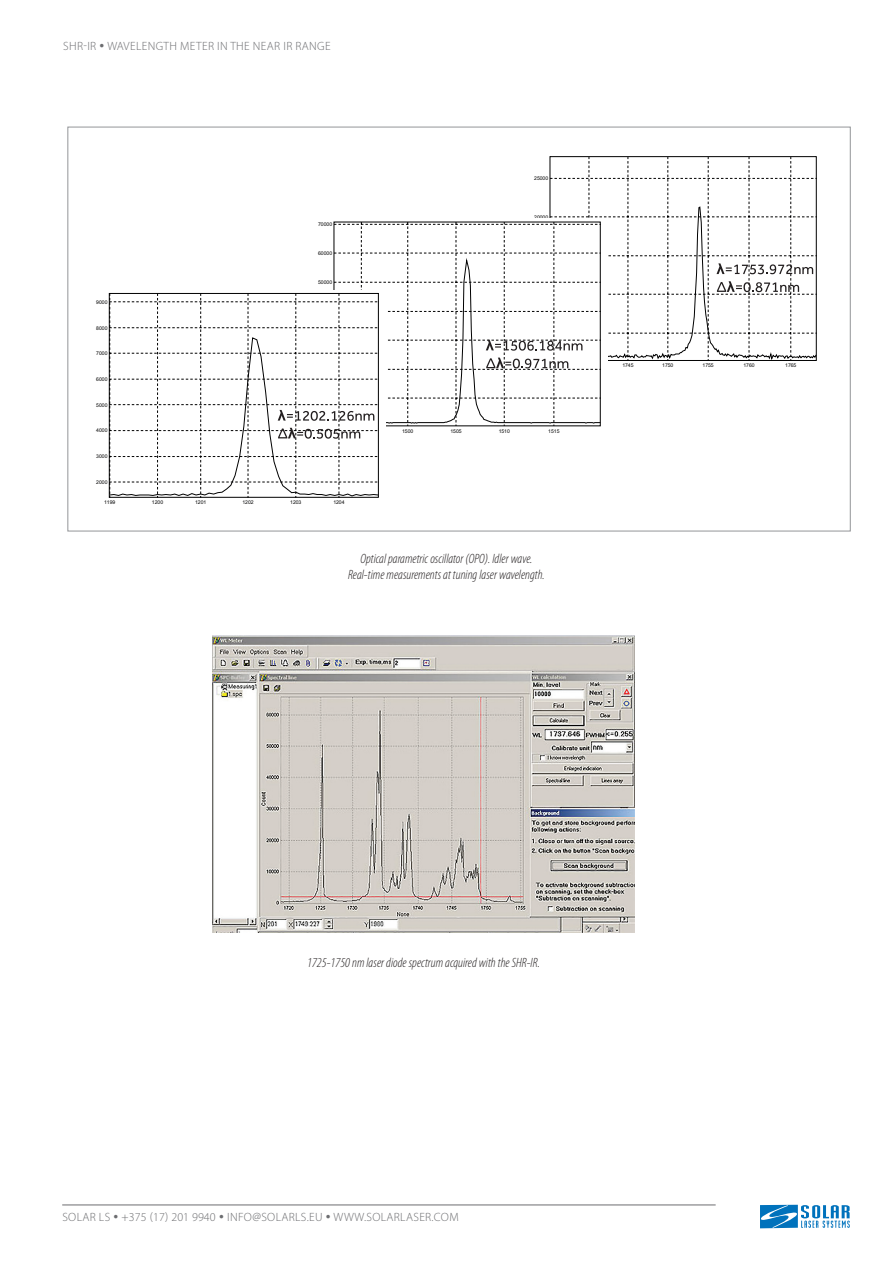
<style>
.page{position:relative;width:893px;height:1263px;background:#fff}
.page>*{position:absolute;margin:0;border:0;box-sizing:border-box;transform-origin:0 0}
.t1{font:italic 300 condensed 13.5px/16.2px "Myriad Pro";color:#231f20;text-align:center}
.t2{font:300 12px "Myriad Pro";letter-spacing:.03em;color:#6c6d70}
.t3{font:5.1px "Arial";letter-spacing:-.01em;color:#000001}
</style>
<div class="page">
<hr style="left:62px;top:1205px;width:654px;height:1px;background:#6c6d70">
<svg style="left:760px;top:1205px;width:90px;height:23px"></svg>
<svg style="left:110px;top:157px;width:706px;height:340px"></svg>
<img style="left:212px;top:636px;width:423px;height:297px">
<p class="t2" style="left:63px;top:39px;width:269px">SHR-IR • WAVELENGTH METER IN THE NEAR IR RANGE</p>
<p class="t3" style="left:318px;top:221px;width:15px">70000</p>
<p class="t3" style="left:318px;top:250px;width:15px">60000</p>
<p class="t3" style="left:96px;top:298px;width:13px">9000</p>
<p class="t3" style="left:96px;top:324px;width:13px">8000</p>
<p class="t3" style="left:96px;top:350px;width:13px">7000</p>
<p class="t3" style="left:96px;top:376px;width:13px">6000</p>
<p class="t3" style="left:96px;top:401px;width:13px">5000</p>
<p class="t3" style="left:96px;top:427px;width:13px">4000</p>
<p class="t3" style="left:96px;top:453px;width:13px">3000</p>
<p class="t3" style="left:96px;top:479px;width:13px">2000</p>
<p class="t3" style="left:318px;top:279px;width:15px">50000</p>
<p class="t3" style="left:104px;top:499px;width:13px">1199</p>
<p class="t3" style="left:152px;top:499px;width:13px">1200</p>
<p class="t3" style="left:195px;top:499px;width:13px">1201</p>
<p class="t3" style="left:242px;top:499px;width:13px">1202</p>
<p class="t3" style="left:290px;top:499px;width:13px">1203</p>
<p class="t3" style="left:333px;top:499px;width:13px">1204</p>
<p class="t3" style="left:534px;top:175px;width:15px">25000</p>
<p class="t3" style="left:534px;top:213px;width:15px">20000</p>
<p class="t3" style="left:402px;top:427px;width:13px">1500</p>
<p class="t3" style="left:450px;top:427px;width:13px">1505</p>
<p class="t3" style="left:499px;top:427px;width:13px">1510</p>
<p class="t3" style="left:548px;top:427px;width:13px">1515</p>
<p class="t1" style="left:348px;top:550px;width:198px">Optical parametric oscillator (OPO). Idler wave.<br>Real-time measurements at tuning laser wavelength.</p>
<p class="t3" style="left:622px;top:362px;width:13px">1745</p>
<p class="t3" style="left:662px;top:362px;width:13px">1750</p>
<p class="t3" style="left:703px;top:362px;width:13px">1755</p>
<p class="t3" style="left:743px;top:362px;width:13px">1760</p>
<p class="t3" style="left:785px;top:362px;width:13px">1765</p>
<p class="t1" style="left:307px;top:955px;width:234px">1725-1750 nm laser diode spectrum acquired with the SHR-IR.</p>
<p class="t2" style="left:62px;top:1210px;width:398px">SOLAR LS • +375 (17) 201 9940 • INFO@SOLARLS.EU • WWW.SOLARLASER.COM</p>
</div>
